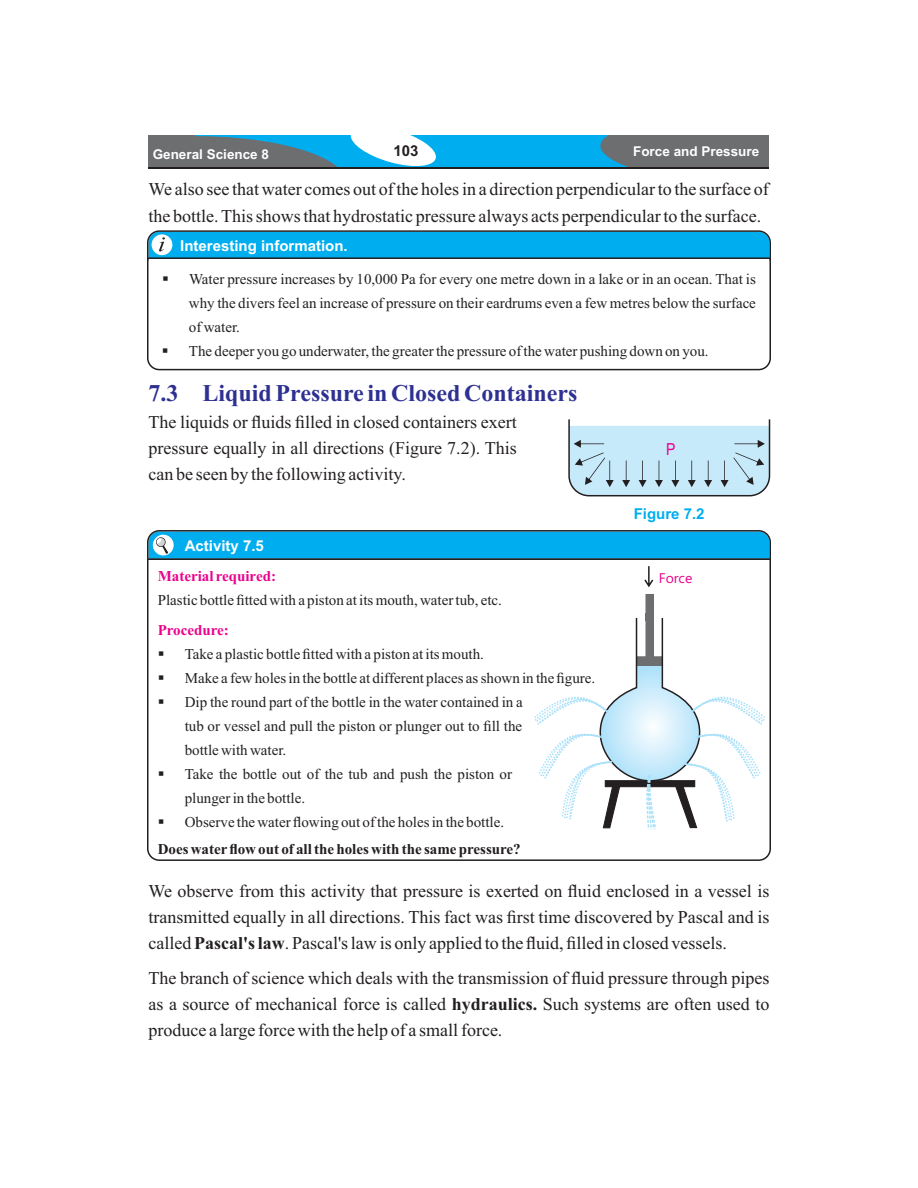
<style>
.page{position:relative;width:918px;height:1188px;background:#fff}
.page>*{position:absolute;margin:0;border:0;box-sizing:border-box;transform-origin:0 0}
.t1{font:700 24px "Times New Roman";color:#2e3092}
.t2{font:18px/26.1px "Times New Roman";color:#231f20;text-align:justify}
.t3{font:16.65px "Arial";color:#ec008c;scale:.85 1}
.t4{font:15px/24px "Times New Roman";color:#231f20;text-align:justify}
.t5{font:700 15px/27px "Times New Roman";color:#231f20}
.t6{font:700 15px "Arial";color:#fff}
.t7{font:700 15px "Times New Roman";color:#ec008c}
.t8{font:700 15px "Arial";color:#00aeef}
.t9{font:700 15px "Arial";color:#231f20}
.t10{font:13.95px "Segoe UI";color:#ec008c}
.t11{font:700 13.5px "Arial";color:#fff}
.s1{font-weight:400}
.s2{font-weight:700}
</style>
<div class="page">
<div style="left:148px;top:135px;width:622px;height:32px;background:#6d6e70"></div>
<svg style="left:195px;top:135px;width:433px;height:32px"></svg>
<hr style="left:148px;top:167px;width:622px;height:2px;background:#231f20">
<svg style="left:147px;top:560px;width:624px;height:301px"></svg>
<svg style="left:147px;top:530px;width:624px;height:30px;background:#0ca0d8"></svg>
<svg style="left:147px;top:260px;width:624px;height:110px"></svg>
<svg style="left:147px;top:230px;width:624px;height:30px;background:#15a4da"></svg>
<svg style="left:532px;top:594px;width:236px;height:237px"></svg>
<svg style="left:644px;top:566px;width:9px;height:21px"></svg>
<svg style="left:568px;top:419px;width:203px;height:78px;background:#c1ddeb"></svg>
<p class="t11" style="left:153px;top:149px;width:118px">General Science 8</p>
<p class="t9" style="left:393px;top:145px;width:27px">103</p>
<p class="t11" style="left:633px;top:146px;width:128px">Force and Pressure</p>
<p class="t2" style="left:148px;top:178px;width:622px;line-height:27px">We also see that water comes out of the holes in a direction perpendicular to the surface of the bottle. This shows that hydrostatic pressure always acts perpendicular to the surface.</p>
<p class="t6" style="left:180px;top:240px;width:169px">Interesting information.</p>
<p class="t4" style="left:189px;top:268px;width:569px;text-indent:-27px">▪ Water pressure increases by 10,000 Pa for every one metre down in a lake or in an ocean. That is why the divers feel an increase of pressure on their eardrums even a few metres below the surface of water.</p>
<p class="t4" style="left:162px;top:340px;width:548px">▪ The deeper you go underwater, the greater the pressure of the water pushing down on you.</p>
<h1 class="t1" style="left:148px;top:385px;width:430px">7.3 Liquid Pressure in Closed Containers</h1>
<p class="t2" style="left:148px;top:411px;width:370px">The liquids or fluids filled in closed containers exert pressure equally in all directions (Figure 7.2). This can be seen by the following activity.</p>
<p class="t6" style="left:185px;top:540px;width:81px">Activity 7.5</p>
<p class="t7" style="left:158px;top:571px;width:120px">Material required:</p>
<p class="t4" style="left:158px;top:589px;width:346px">Plastic bottle fitted with a piston at its mouth, water tub, etc.</p>
<p class="t7" style="left:158px;top:625px;width:73px">Procedure:</p>
<p class="t4" style="left:158px;top:643px;width:328px">▪ Take a plastic bottle fitted with a piston at its mouth.</p>
<p class="t4" style="left:158px;top:667px;width:439px">▪ Make a few holes in the bottle at different places as shown in the figure.</p>
<p class="t4" style="left:185px;top:691px;width:340px;text-indent:-27px">▪ Dip the round part of the bottle in the water contained in a tub or vessel and pull the piston or plunger out to fill the bottle with water.</p>
<p class="t4" style="left:185px;top:763px;width:329px;text-indent:-27px">▪ Take the bottle out of the tub and push the piston or plunger in the bottle.</p>
<p class="t5" style="left:158px;top:810px;width:365px">▪ <span class="s1">Observe the water flowing out of the holes in the bottle.<br></span>Does water flow out of all the holes with the same pressure?</p>
<p class="t3" style="left:666px;top:443px;width:13px">P</p>
<p class="t8" style="left:634px;top:508px;width:72px">Figure 7.2</p>
<p class="t10" style="left:659px;top:573px;width:35px">Force</p>
<p class="t2" style="left:148px;top:879px;width:623px">We observe from this activity that pressure is exerted on fluid enclosed in a vessel is transmitted equally in all directions. This fact was first time discovered by Pascal and is called <span class="s2">Pascal's law</span>. Pascal's law is only applied to the fluid, filled in closed vessels.</p>
<p class="t2" style="left:148px;top:967px;width:623px">The branch of science which deals with the transmission of fluid pressure through pipes as a source of mechanical force is called <span class="s2">hydraulics.</span> Such systems are often used to produce a large force with the help of a small force.</p>
</div>
